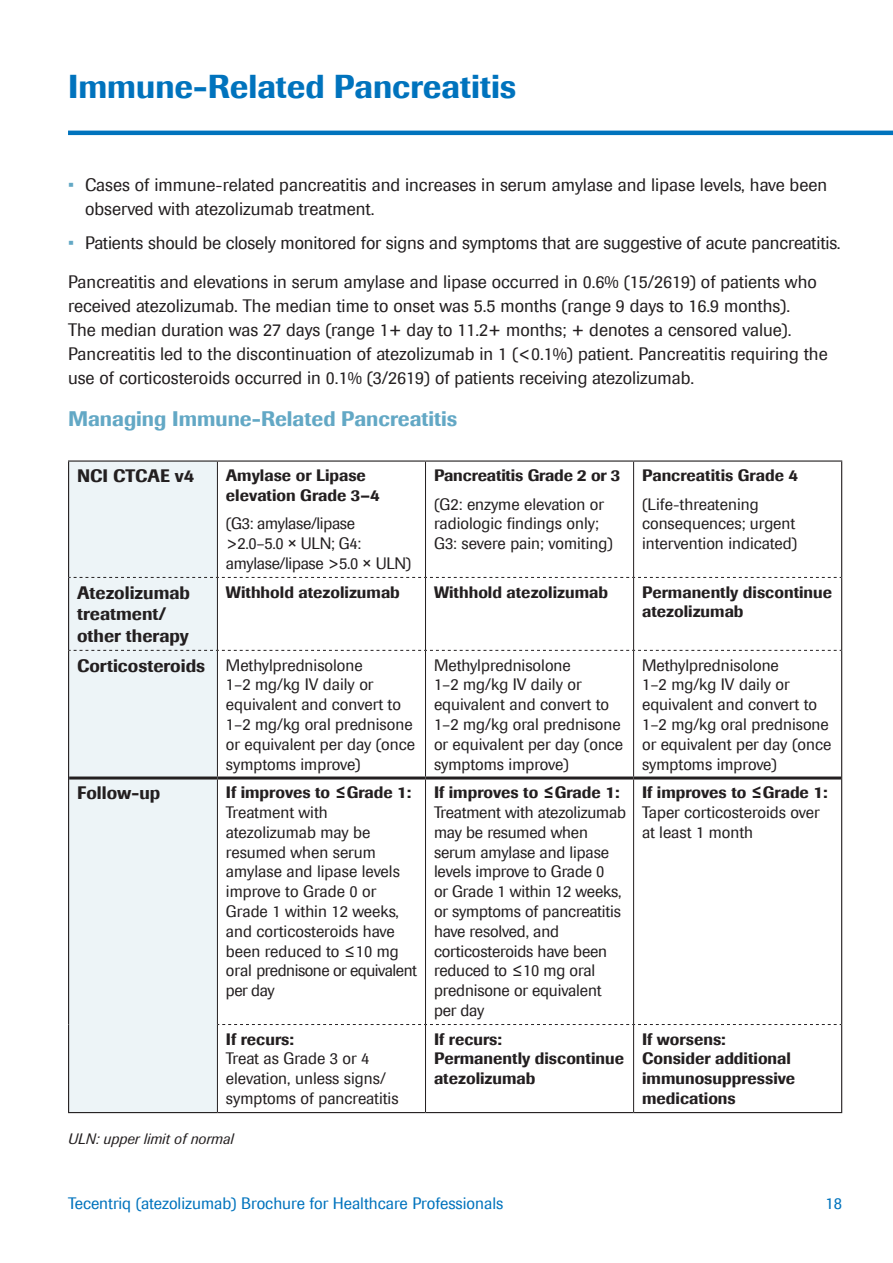
<style>
.page{position:relative;width:893px;height:1263px;background:#fff}
.page>*{position:absolute;margin:0;border:0;box-sizing:border-box;transform-origin:0 0}
.Main_heading{font:500 33px "Imago";color:#0073bd}
._3rd_heading{font:500 21px "Imago";color:#63a8c5}
.body{font:18px/24px "Imago";color:#231f20}
.table_header_left_al{font:500 18px/21.6px "Imago";color:#231f20}
.table_body{font:16.5px/19.8px "Imago";color:#231f20}
.table_body-2{font:500 16.5px/19.8px "Imago";color:#231f20}
.t1{font:16.5px "Imago";color:#0073bd}
.table_body-3{font:16.5px/19.8px "Imago";letter-spacing:-.02em;color:#231f20}
.footnote{font:italic 15px "Imago";color:#231f20}
.s1{color:#63a8c5}
.s2{font-family:"Arial"}
.s3{font-weight:500}
</style>
<div class="page">
<hr style="left:68px;top:131px;width:825px;height:4px;background:#0073bd">
<div style="left:69px;top:462px;width:148px;height:650px;background:#edf4f7"></div>
<hr style="left:68px;top:462px;width:1px;height:115px;background:#231f20">
<hr style="left:68px;top:460px;width:149px;height:2px;background:#231f20">
<hr style="left:217px;top:462px;width:1px;height:115px;background:#231f20">
<hr style="left:217px;top:460px;width:208px;height:2px;background:#231f20">
<hr style="left:425px;top:462px;width:1px;height:115px;background:#231f20">
<hr style="left:425px;top:460px;width:209px;height:2px;background:#231f20">
<hr style="left:633px;top:462px;width:1px;height:115px;background:#231f20">
<hr style="left:634px;top:460px;width:208px;height:2px;background:#231f20">
<hr style="left:841px;top:462px;width:1px;height:115px;background:#231f20">
<hr style="left:68px;top:577px;width:1px;height:73px;background:#231f20">
<hr style="left:217px;top:578px;width:1px;height:72px;background:#231f20">
<hr style="left:425px;top:578px;width:1px;height:72px;background:#231f20">
<hr style="left:633px;top:578px;width:1px;height:72px;background:#231f20">
<hr style="left:841px;top:577px;width:1px;height:73px;background:#231f20">
<hr style="left:68px;top:650px;width:1px;height:128px;background:#231f20">
<hr style="left:217px;top:651px;width:1px;height:125px;background:#231f20">
<hr style="left:425px;top:651px;width:1px;height:125px;background:#231f20">
<hr style="left:633px;top:651px;width:1px;height:125px;background:#231f20">
<hr style="left:841px;top:650px;width:1px;height:128px;background:#231f20">
<hr style="left:68px;top:778px;width:1px;height:246px;background:#231f20">
<hr style="left:68px;top:1024px;width:1px;height:88px;background:#231f20">
<hr style="left:217px;top:779px;width:1px;height:245px;background:#231f20">
<hr style="left:425px;top:779px;width:1px;height:245px;background:#231f20">
<hr style="left:633px;top:779px;width:1px;height:245px;background:#231f20">
<hr style="left:841px;top:778px;width:1px;height:246px;background:#231f20">
<hr style="left:68px;top:1112px;width:149px;height:1px;background:#231f20">
<hr style="left:217px;top:1024px;width:1px;height:88px;background:#231f20">
<hr style="left:217px;top:1112px;width:208px;height:1px;background:#231f20">
<hr style="left:425px;top:1025px;width:1px;height:87px;background:#231f20">
<hr style="left:425px;top:1112px;width:209px;height:1px;background:#231f20">
<hr style="left:633px;top:1025px;width:1px;height:87px;background:#231f20">
<hr style="left:841px;top:1024px;width:1px;height:88px;background:#231f20">
<hr style="left:634px;top:1112px;width:208px;height:1px;background:#231f20">
<svg style="left:69px;top:577px;width:772px;height:1px"></svg>
<svg style="left:69px;top:650px;width:772px;height:1px"></svg>
<svg style="left:218px;top:1024px;width:623px;height:1px"></svg>
<hr style="left:69px;top:776px;width:148px;height:3px;background:#231f20">
<hr style="left:217px;top:776px;width:208px;height:3px;background:#231f20">
<hr style="left:425px;top:776px;width:209px;height:3px;background:#231f20">
<hr style="left:634px;top:776px;width:207px;height:3px;background:#231f20">
<p class="Main_heading" style="left:68px;top:65px;width:450px">Immune-Related Pancreatitis</p>
<p class="body" style="left:85px;top:172px;width:744px;text-indent:-17px"><span class="s1">•</span> Cases of immune-related pancreatitis and increases in serum amylase and lipase levels, have been observed with atezolizumab treatment.</p>
<p class="body" style="left:68px;top:231px;width:774px"><span class="s1">•</span> Patients should be closely monitored for signs and symptoms that are suggestive of acute pancreatitis.</p>
<p class="body" style="left:68px;top:270px;width:761px">Pancreatitis and elevations in serum amylase and lipase occurred in 0.6% (15/2619) of patients who received atezolizumab. The median time to onset was 5.5 months (range 9 days to 16.9 months).<br>The median duration was 27 days (range 1+ day to 11.2+ months; + denotes a censored value).<br>Pancreatitis led to the discontinuation of atezolizumab in 1 (&lt;0.1%) patient. Pancreatitis requiring the use of corticosteroids occurred in 0.1% (3/2619) of patients receiving atezolizumab.</p>
<p class="_3rd_heading" style="left:68px;top:405px;width:391px">Managing Immune-Related Pancreatitis</p>
<p class="table_header_left_al" style="left:77px;top:465px;width:119px">NCI CTCAE v4</p>
<p class="table_body-2" style="left:226px;top:465px;width:155px">Amylase or Lipase elevation Grade 3–4</p>
<p class="table_body-3" style="left:226px;top:513px;width:187px">(G3: amylase/lipase &gt;2.0–5.0 <span class="s2">×</span> ULN; G4: amylase/lipase &gt;5.0 <span class="s2">×</span> ULN)</p>
<p class="table_body-2" style="left:434px;top:465px;width:188px">Pancreatitis Grade 2 or 3</p>
<p class="table_body" style="left:434px;top:494px;width:180px">(G2: enzyme elevation or radiologic findings only;<br>G3: severe pain; vomiting)</p>
<p class="table_body-2" style="left:642px;top:465px;width:157px">Pancreatitis Grade 4</p>
<p class="table_body" style="left:642px;top:494px;width:157px">(Life-threatening consequences; urgent intervention indicated)</p>
<p class="table_header_left_al" style="left:77px;top:581px;width:114px">Atezolizumab treatment/ other therapy</p>
<p class="table_body-2" style="left:226px;top:582px;width:175px">Withhold atezolizumab</p>
<p class="table_body-2" style="left:434px;top:582px;width:175px">Withhold atezolizumab</p>
<p class="table_body-2" style="left:642px;top:582px;width:192px">Permanently discontinue atezolizumab</p>
<p class="table_header_left_al" style="left:77px;top:654px;width:130px">Corticosteroids</p>
<p class="table_body" style="left:226px;top:655px;width:191px">Methylprednisolone<br>1–2 mg/kg IV daily or equivalent and convert to<br>1–2 mg/kg oral prednisone or equivalent per day (once symptoms improve)</p>
<p class="table_body" style="left:434px;top:655px;width:191px">Methylprednisolone<br>1–2 mg/kg IV daily or equivalent and convert to<br>1–2 mg/kg oral prednisone or equivalent per day (once symptoms improve)</p>
<p class="table_body" style="left:642px;top:655px;width:191px">Methylprednisolone<br>1–2 mg/kg IV daily or equivalent and convert to<br>1–2 mg/kg oral prednisone or equivalent per day (once symptoms improve)</p>
<p class="table_header_left_al" style="left:77px;top:782px;width:85px">Follow-up</p>
<p class="table_body" style="left:226px;top:782px;width:193px"><span class="s3">If improves to ≤Grade 1:<br></span>Treatment with atezolizumab may be resumed when serum amylase and lipase levels improve to Grade 0 or<br>Grade 1 within 12 weeks, and corticosteroids have been reduced to ≤10 mg oral prednisone or equivalent per day</p>
<p class="table_body" style="left:434px;top:782px;width:194px"><span class="s3">If improves to ≤Grade 1:<br></span>Treatment with atezolizumab may be resumed when serum amylase and lipase levels improve to Grade 0<br>or Grade 1 within 12 weeks, or symptoms of pancreatitis have resolved, and corticosteroids have been reduced to ≤10 mg oral prednisone or equivalent per day</p>
<p class="table_body" style="left:642px;top:782px;width:187px"><span class="s3">If improves to ≤Grade 1:<br></span>Taper corticosteroids over at least 1 month</p>
<p class="table_body" style="left:226px;top:1029px;width:174px"><span class="s3">If recurs:<br></span>Treat as Grade 3 or 4 elevation, unless signs/ symptoms of pancreatitis</p>
<p class="table_body-2" style="left:434px;top:1029px;width:192px">If recurs:<br>Permanently discontinue atezolizumab</p>
<p class="table_body-2" style="left:642px;top:1029px;width:155px">If worsens:<br>Consider additional immunosuppressive medications</p>
<p class="footnote" style="left:68px;top:1129px;width:167px">ULN: upper limit of normal</p>
<p class="t1" style="left:68px;top:1192px;width:437px">Tecentriq (atezolizumab) Brochure for Healthcare Professionals</p>
<p class="t1" style="left:825px;top:1192px;width:18px">18</p>
</div>
